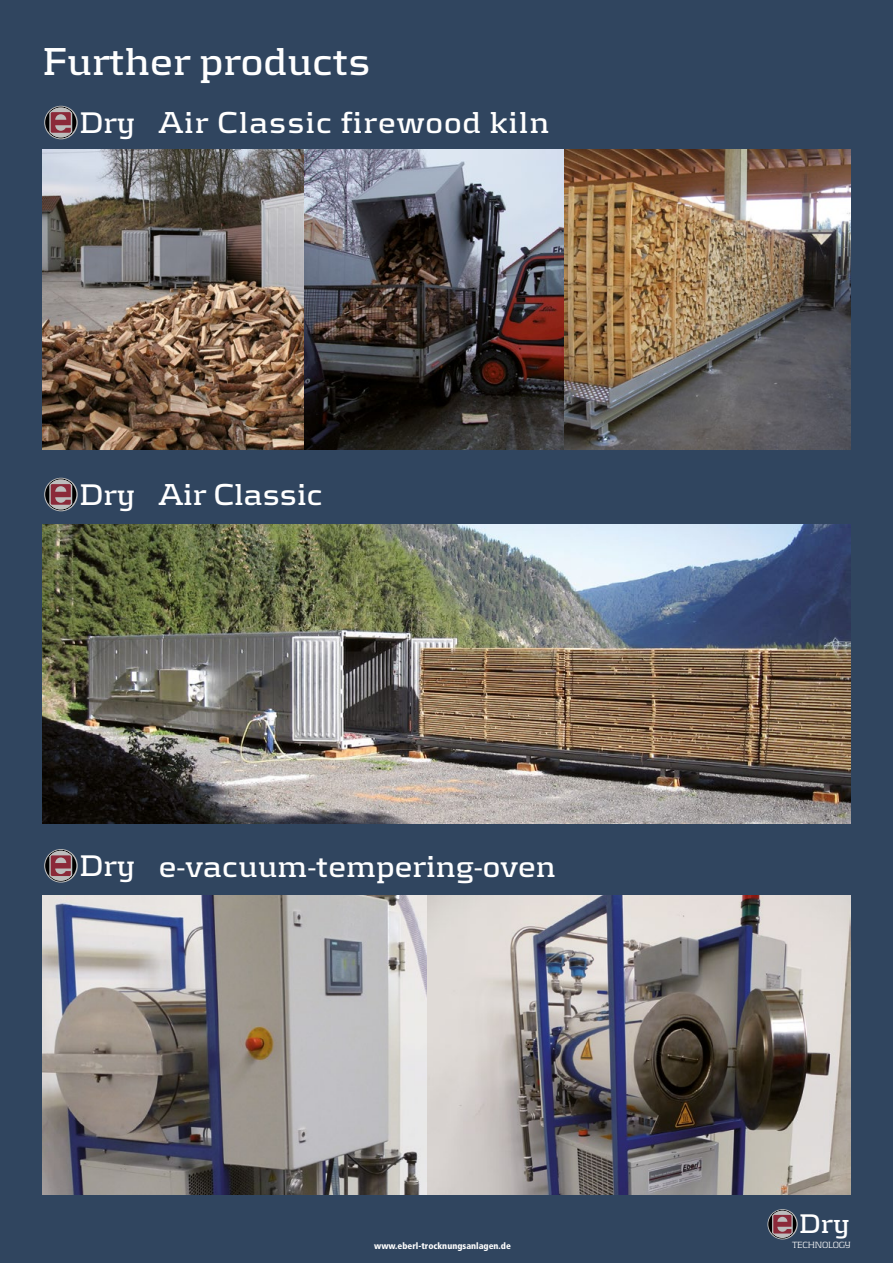
<style>
.page{position:relative;width:893px;height:1263px;background:#30455f}
.page>*{position:absolute;margin:0;border:0;box-sizing:border-box;transform-origin:0 0}
.t1{font:700 40.5px "Kontrapunkt";color:#fff}
.t2{font:700 31.5px "Kontrapunkt";color:#fff}
.t3{font:700 31.5px "Kontrapunkt";letter-spacing:.03em;color:#fff}
.t4{font:700 31.05px "Kontrapunkt";color:#fff}
.t5{font:700 28.05px "Kontrapunkt";color:#fff}
.t6{font:300 9.3px "Kontrapunkt";letter-spacing:-.035em;color:#fff}
.t7{font:900 condensed 9px "Frutiger";color:#fff}
</style>
<div class="page">
<svg style="left:767px;top:1209px;width:31px;height:30px"></svg>
<svg style="left:768px;top:1210px;width:28px;height:28px"></svg>
<img style="left:43px;top:896px;width:384px;height:298px">
<img style="left:43px;top:524px;width:807px;height:299px">
<svg style="left:44px;top:478px;width:34px;height:33px"></svg>
<svg style="left:45px;top:479px;width:31px;height:31px"></svg>
<svg style="left:44px;top:106px;width:34px;height:33px"></svg>
<svg style="left:45px;top:107px;width:31px;height:31px"></svg>
<svg style="left:44px;top:849px;width:34px;height:33px"></svg>
<svg style="left:45px;top:850px;width:31px;height:32px"></svg>
<img style="left:427px;top:896px;width:423px;height:298px">
<img style="left:43px;top:150px;width:262px;height:299px">
<img style="left:305px;top:150px;width:259px;height:299px">
<img style="left:564px;top:150px;width:286px;height:299px">
<p class="t1" style="left:42px;top:38px;width:330px">Further products</p>
<p class="t4" style="left:79px;top:104px;width:58px">Dry</p>
<p class="t3" style="left:159px;top:104px;width:392px">Air Classic firewood kiln</p>
<p class="t4" style="left:79px;top:476px;width:58px">Dry</p>
<p class="t2" style="left:159px;top:476px;width:165px">Air Classic</p>
<p class="t4" style="left:79px;top:847px;width:58px">Dry</p>
<p class="t2" style="left:159px;top:847px;width:399px">e-vacuum-tempering-oven</p>
<p class="t7" style="left:374px;top:1240px;width:138px">www.eberl-trocknungsanlagen.de</p>
<p class="t5" style="left:799px;top:1207px;width:52px">Dry</p>
<p class="t6" style="left:792px;top:1239px;width:60px">TECHNOLOGY</p>
</div>
